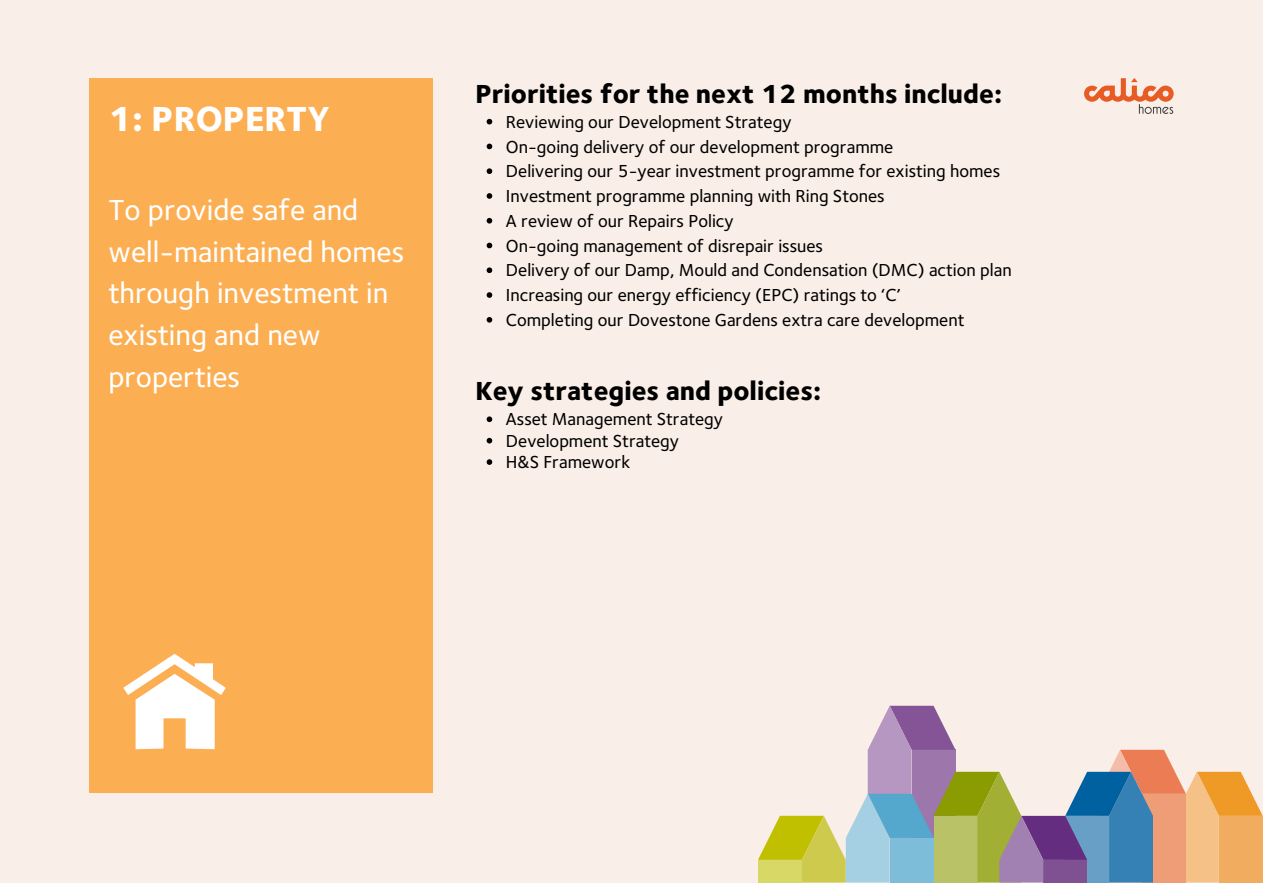
<style>
.page{position:relative;width:1263px;height:894px;background:#fff}
.page>*{position:absolute;margin:0;border:0;box-sizing:border-box;transform-origin:0 0}
.t1{font:800 36px "Foundry Sterling";color:#fff}
.t2{font:500 30px/41.7px "Foundry Sterling";color:#fff}
.t3{font:800 27px "Foundry Sterling";color:#000}
.t4{font:500 18px/24.8px "Foundry Sterling";color:#000}
</style>
<div class="page">
<div style="left:0;top:0;width:1263px;height:882px;background:#faefe8"></div>
<div style="left:89px;top:78px;width:344px;height:714px;background:#fcae53"></div>
<svg style="left:487px;top:416px;width:5px;height:6px"></svg>
<svg style="left:487px;top:437px;width:5px;height:6px"></svg>
<svg style="left:487px;top:459px;width:5px;height:5px"></svg>
<svg style="left:487px;top:119px;width:5px;height:5px"></svg>
<svg style="left:487px;top:143px;width:5px;height:6px"></svg>
<svg style="left:487px;top:168px;width:5px;height:6px"></svg>
<svg style="left:487px;top:193px;width:5px;height:6px"></svg>
<svg style="left:487px;top:218px;width:5px;height:5px"></svg>
<svg style="left:487px;top:242px;width:5px;height:6px"></svg>
<svg style="left:487px;top:267px;width:5px;height:6px"></svg>
<svg style="left:487px;top:292px;width:5px;height:6px"></svg>
<svg style="left:487px;top:317px;width:5px;height:5px"></svg>
<svg style="left:758px;top:705px;width:505px;height:177px"></svg>
<svg style="left:1084px;top:78px;width:90px;height:36px"></svg>
<svg style="left:123px;top:653px;width:103px;height:96px"></svg>
<h1 class="t1" style="left:108px;top:97px;width:223px">1: PROPERTY</h1>
<h2 class="t2" style="left:108px;top:190px;width:297px">To provide safe and well-maintained homes through investment in existing and new properties</h2>
<h3 class="t3" style="left:475px;top:77px;width:528px">Priorities for the next 12 months include:</h3>
<p class="t4" style="left:506px;top:110px;width:507px">Reviewing our Development Strategy<br>On-going delivery of our development programme<br>Delivering our 5-year investment programme for existing homes Investment programme planning with Ring Stones<br>A review of our Repairs Policy<br>On-going management of disrepair issues<br>Delivery of our Damp, Mould and Condensation (DMC) action plan Increasing our energy efficiency (EPC) ratings to ‘C’<br>Completing our Dovestone Gardens extra care development</p>
<h3 class="t3" style="left:475px;top:374px;width:347px">Key strategies and policies:</h3>
<p class="t4" style="left:506px;top:409px;width:219px;line-height:21.3px">Asset Management Strategy<br>Development Strategy<br>H&amp;S Framework</p>
</div>
